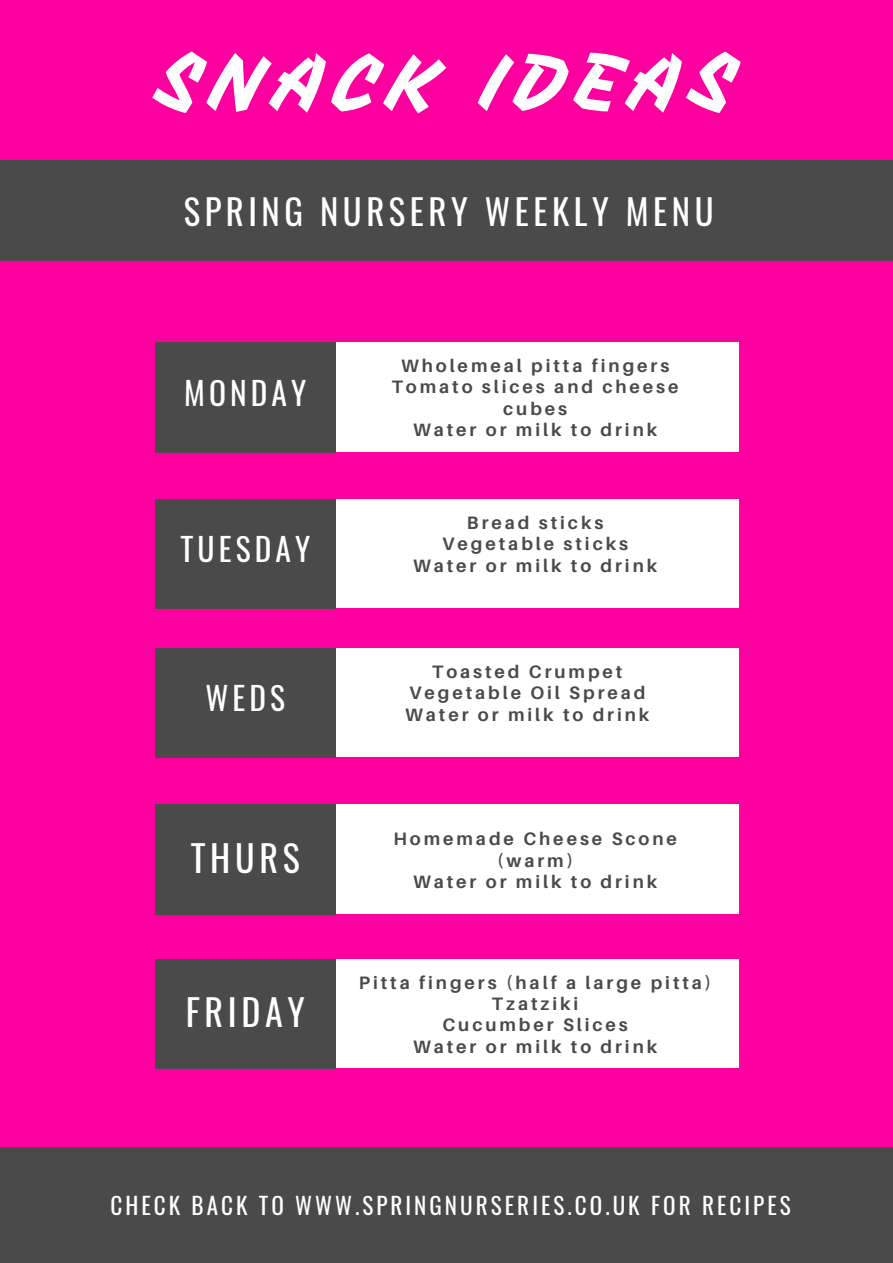
<style>
.page{position:relative;width:893px;height:1263px;background:#ff00a0}
.page>*{position:absolute;margin:0;border:0;box-sizing:border-box;transform-origin:0 0}
.t1{font:79.43px "Vampiro One";letter-spacing:.07em;color:#fff}
.t2{font:36px "Oswald";letter-spacing:.13em;color:#fff}
.t3{font:34.72px "Oswald";letter-spacing:.13em;color:#fff}
.t4{font:31.5px "Oswald";letter-spacing:.13em;color:#fff}
.t5{font:23.17px "Oswald";letter-spacing:.13em;color:#fff}
.t6{font:700 18px/21.4px "Aileron";letter-spacing:.165em;color:#4a4a4a;text-align:center}
</style>
<div class="page">
<div style="left:331px;top:342px;width:408px;height:109px;background:#fff"></div>
<div style="left:155px;top:342px;width:181px;height:110px;background:#4a4a4a"></div>
<div style="left:331px;top:499px;width:408px;height:109px;background:#fff"></div>
<div style="left:155px;top:499px;width:181px;height:110px;background:#4a4a4a"></div>
<div style="left:331px;top:648px;width:408px;height:109px;background:#fff"></div>
<div style="left:155px;top:648px;width:181px;height:110px;background:#4a4a4a"></div>
<div style="left:331px;top:805px;width:408px;height:108px;background:#fff"></div>
<div style="left:155px;top:805px;width:181px;height:110px;background:#4a4a4a"></div>
<div style="left:331px;top:959px;width:408px;height:109px;background:#fff"></div>
<div style="left:155px;top:959px;width:181px;height:110px;background:#4a4a4a"></div>
<div style="left:0;top:160px;width:893px;height:100px;background:#4a4a4a"></div>
<div style="left:0;top:1147px;width:893px;height:116px;background:#4a4a4a"></div>
<h1 class="t1" style="left:158px;top:33px;width:584px">SNACK IDEAS</h1>
<h3 class="t3" style="left:184px;top:185px;width:531px">SPRING NURSERY WEEKLY MENU</h3>
<h3 class="t4" style="left:184px;top:368px;width:124px">MONDAY</h3>
<h3 class="t4" style="left:180px;top:525px;width:131px">TUESDAY</h3>
<h3 class="t4" style="left:205px;top:674px;width:81px">WEDS</h3>
<h2 class="t2" style="left:191px;top:830px;width:111px">THURS</h2>
<h2 class="t2" style="left:186px;top:984px;width:121px">FRIDAY</h2>
<p class="t6" style="left:392px;top:355px;width:288px">Wholemeal pitta fingers<br>Tomato slices and cheese cubes<br>Water or milk to drink</p>
<p class="t6" style="left:413px;top:511px;width:246px">Bread sticks<br>Vegetable sticks<br>Water or milk to drink</p>
<p class="t6" style="left:405px;top:660px;width:246px">Toasted Crumpet<br>Vegetable Oil Spread<br>Water or milk to drink</p>
<p class="t6" style="left:393px;top:828px;width:285px">Homemade Cheese Scone (warm)<br>Water or milk to drink</p>
<p class="t6" style="left:359px;top:971px;width:354px">Pitta fingers (half a large pitta)<br>Tzatziki<br>Cucumber Slices<br>Water or milk to drink</p>
<p class="t5" style="left:110px;top:1187px;width:682px">CHECK BACK TO WWW.SPRINGNURSERIES.CO.UK FOR RECIPES</p>
</div>
